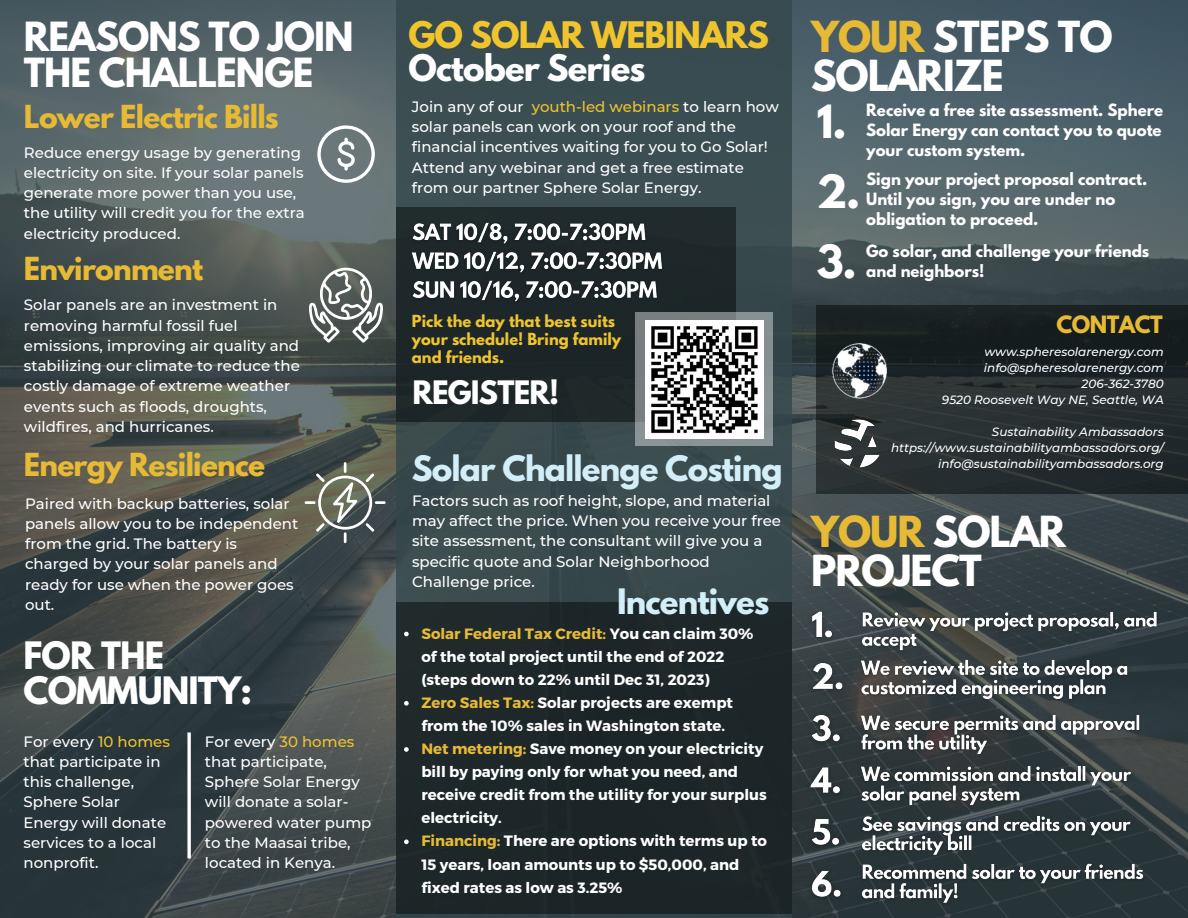
<style>
.page{position:relative;width:1188px;height:918px;background:#fff}
.page>*{position:absolute;margin:0;border:0;box-sizing:border-box;transform-origin:0 0}
.t1{font:700 40.65px/69.8px "League Spartan";color:#fff}
.t2{font:700 37.95px/38.8px "League Spartan";letter-spacing:-.025em;color:#fff}
.t3{font:700 35.7px/36px "League Spartan";letter-spacing:-.025em;color:#fff}
.t4{font:700 33.45px/34.8px "League Spartan";letter-spacing:-.025em;color:#fff}
.t5{font:700 32.4px "League Spartan";letter-spacing:-.025em;color:#efc42d}
.t6{font:700 32.4px "League Spartan";letter-spacing:-.025em;color:#fff}
.t7{font:700 31.05px "League Spartan";letter-spacing:-.025em;color:#d2eef8}
.t8{font:700 28.65px "League Spartan";letter-spacing:-.025em;color:#fff}
.t9{font:700 28.2px "League Spartan";letter-spacing:-.025em;color:#e6ba35}
.t10{font:700 21.15px "League Spartan";letter-spacing:-.025em;color:#e6ba35}
.t11{font:500 15px/20.2px "Montserrat";color:#fff}
.t12{font:700 15px/23.1px "Montserrat";color:#fff}
.t13{font:700 15px/20.2px "League Spartan";color:#fff}
.t14{font:700 14.7px/18px "League Spartan";color:#efc42d}
.t15{font:italic 500 12px/15.9px "Montserrat";color:#fff;text-align:right}
.s1{color:#efc42d}
.s2{color:#e6ba35}
</style>
<div class="page">
<img style="left:0;top:0;width:1188px;height:918px">
<div style="left:396px;top:0;width:396px;height:918px;background:#34474b"></div>
<svg style="left:308px;top:268px;width:75px;height:75px"></svg>
<svg style="left:305px;top:462px;width:81px;height:81px;background:#6a7068"></svg>
<svg style="left:187px;top:733px;width:4px;height:126px"></svg>
<svg style="left:817px;top:305px;width:371px;height:189px;background:#22292b"></svg>
<img style="left:828px;top:338px;width:62px;height:65px">
<img style="left:833px;top:418px;width:51px;height:50px;border-radius:50%">
<svg style="left:316px;top:124px;width:60px;height:59px"></svg>
<div style="left:396px;top:603px;width:396px;height:311px;background:#1d2628"></div>
<div style="left:396px;top:207px;width:340px;height:215px;background:#1d2729"></div>
<svg style="left:635px;top:313px;width:137px;height:133px;background:#889091"></svg>
<img style="left:645px;top:321px;width:118px;height:118px">
<img style="left:802px;top:603px;width:50px;height:315px">
<img style="left:857px;top:606px;width:304px;height:51px">
<img style="left:856px;top:654px;width:277px;height:51px">
<img style="left:856px;top:710px;width:288px;height:51px">
<img style="left:856px;top:761px;width:281px;height:100px">
<img style="left:857px;top:858px;width:293px;height:51px">
<svg style="left:404px;top:632px;width:5px;height:4px"></svg>
<svg style="left:404px;top:701px;width:5px;height:5px"></svg>
<svg style="left:404px;top:747px;width:5px;height:5px"></svg>
<svg style="left:404px;top:839px;width:5px;height:5px"></svg>
<img style="left:411px;top:222px;width:251px;height:80px">
<h3 class="t3" style="left:24px;top:23px;width:331px">REASONS TO JOIN<br>THE CHALLENGE</h3>
<h3 class="t9" style="left:24px;top:103px;width:256px">Lower Electric Bills</h3>
<p class="t11" style="left:24px;top:142px;width:282px">Reduce energy usage by generating electricity on site. If your solar panels generate more power than you use, the utility will credit you for the extra electricity produced.</p>
<h3 class="t9" style="left:24px;top:254px;width:181px">Environment</h3>
<p class="t11" style="left:24px;top:295px;width:277px">Solar panels are an investment in removing harmful fossil fuel emissions, improving air quality and stabilizing our climate to reduce the costly damage of extreme weather events such as floods, droughts, wildfires, and hurricanes.</p>
<h3 class="t9" style="left:24px;top:451px;width:243px">Energy Resilience</h3>
<p class="t11" style="left:25px;top:493px;width:275px">Paired with backup batteries, solar panels allow you to be independent from the grid. The battery is charged by your solar panels and ready for use when the power goes out.</p>
<h3 class="t4" style="left:24px;top:643px;width:230px">FOR THE<br>COMMUNITY:</h3>
<p class="t11" style="left:24px;top:731px;width:148px">For every <span class="s1">10 homes </span>that participate in this challenge,<br>Sphere Solar<br>Energy will donate services to a local nonprofit.</p>
<p class="t11" style="left:205px;top:731px;width:168px">For every <span class="s1">30 homes </span>that participate,<br>Sphere Solar Energy will donate a solar&shy;powered water pump to the Maasai tribe, located in Kenya.</p>
<h3 class="t5" style="left:409px;top:19px;width:362px">GO SOLAR WEBINARS</h3>
<h3 class="t6" style="left:409px;top:52px;width:238px">October Series</h3>
<p class="t11" style="left:412px;top:96px;width:368px">Join any of our <span class="s1">youth-led webinars</span> to learn how solar panels can work on your roof and the financial incentives waiting for you to Go Solar!<br>Attend any webinar and get a free estimate from our partner Sphere Solar Energy.</p>
<p class="t14" style="left:412px;top:314px;width:211px">Pick the day that best suits your schedule! Bring family and friends.</p>
<h3 class="t8" style="left:412px;top:378px;width:148px">REGISTER!</h3>
<h3 class="t7" style="left:412px;top:453px;width:372px">Solar Challenge Costing</h3>
<p class="t11" style="left:412px;top:490px;width:371px">Factors such as roof height, slope, and material may affect the price. When you receive your free site assessment, the consultant will give you a specific quote and Solar Neighborhood Challenge price.</p>
<h3 class="t7" style="left:617px;top:586px;width:154px">Incentives</h3>
<p class="t12" style="left:421px;top:621px;width:347px"><span class="s2">Solar Federal Tax Credit:</span> You can claim 30% of the total project until the end of 2022 (steps down to 22% until Dec 31, 2023)<br><span class="s2">Zero Sales Tax:</span> Solar projects are exempt from the 10% sales in Washington state.<br><span class="s2">Net metering:</span> Save money on your electricity bill by paying only for what you need, and receive credit from the utility for your surplus electricity.<br><span class="s2">Financing:</span> There are options with terms up to 15 years, loan amounts up to $50,000, and fixed rates as low as 3.25%</p>
<h2 class="t2" style="left:811px;top:22px;width:303px"><span class="s2">YOUR</span> STEPS TO<br>SOLARIZE</h2>
<h1 class="t1" style="left:817px;top:92px;width:45px">1.<br>2.<br>3.</h1>
<p class="t13" style="left:866px;top:101px;width:299px;text-align:justify">Receive a free site assessment. Sphere Solar Energy can contact you to quote your custom system.</p>
<p class="t13" style="left:866px;top:170px;width:283px">Sign your project proposal contract.<br>Until you sign, you are under no obligation to proceed.</p>
<p class="t13" style="left:866px;top:243px;width:285px">Go solar, and challenge your friends and neighbors!</p>
<h3 class="t10" style="left:1057px;top:314px;width:108px">CONTACT</h3>
<p class="t15" style="left:942px;top:344px;width:223px">www.spheresolarenergy.com info@spheresolarenergy.com<br>206-362-3780<br>9520 Roosevelt Way NE, Seattle, WA</p>
<p class="t15" style="left:891px;top:424px;width:274px">Sustainability Ambassadors https://www.sustainabilityambassadors.org/ info@sustainabilityambassadors.org</p>
<h2 class="t2" style="left:811px;top:517px;width:256px;line-height:39.3px"><span class="s2">YOUR</span> SOLAR<br>PROJECT</h2>
</div>
